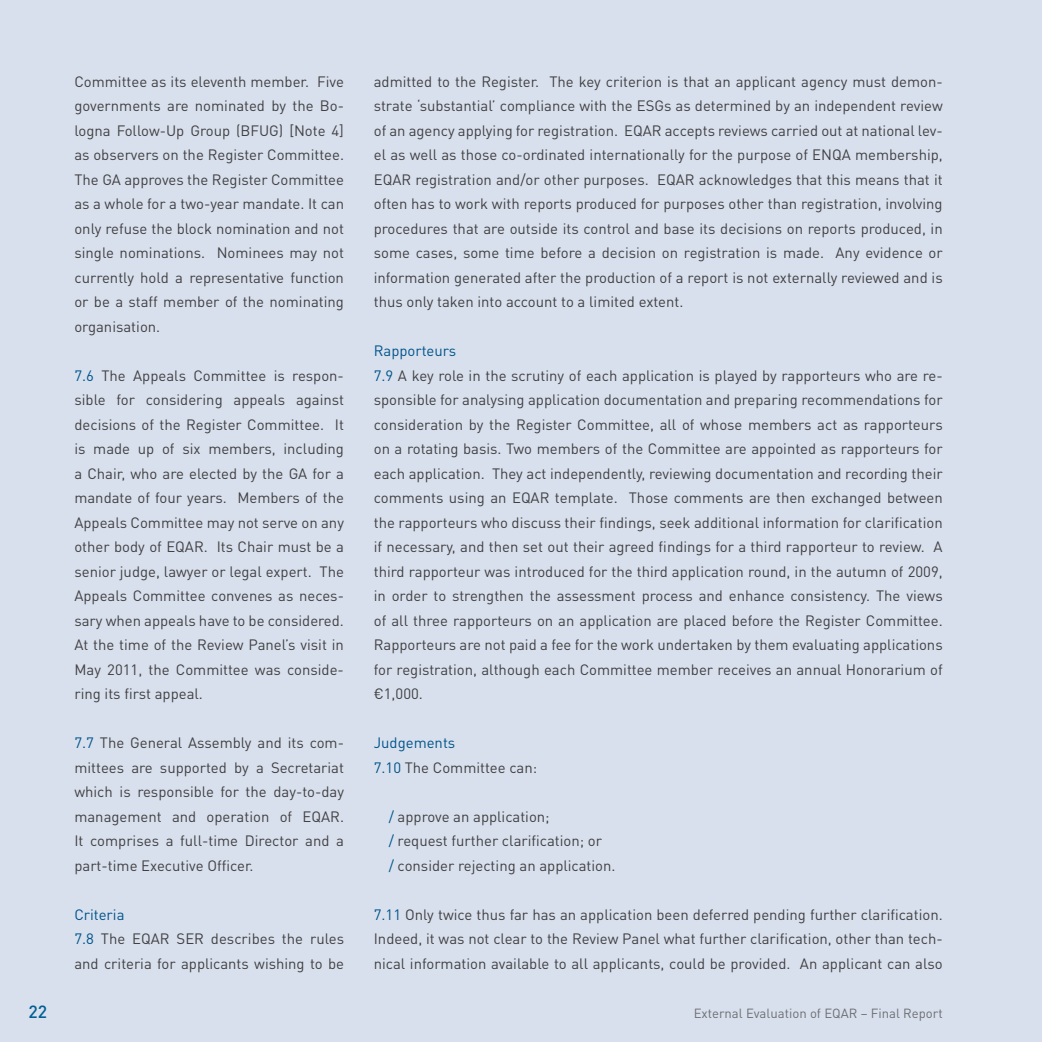
<style>
.page{position:relative;width:1042px;height:1042px;background:#fff}
.page>*{position:absolute;margin:0;border:0;box-sizing:border-box;transform-origin:0 0}
.t1{font:500 17.5px "DINOT";color:#005f94}
.t2{font:14.88px/24.5px "DINOT";color:#414042;text-align:justify}
.t3{font:13.12px "DINOT";color:#6d6e71}
.s1{color:#00548b}
</style>
<div class="page">
<div style="left:0;top:0;width:1041px;height:1042px;background:#d8e0ed"></div>
<p class="t2" style="left:74px;top:68px;width:271px">Committee as its eleventh member. Five governments are nominated by the Bo&shy;logna Follow-Up Group (BFUG) [Note 4] as observers on the Register Committee.<br>The GA approves the Register Committee as a whole for a two-year mandate. It can only refuse the block nomination and not single nominations. Nominees may not currently hold a representative function or be a staff member of the nominating organisation.</p>
<p class="t2" style="left:74px;top:362px;width:271px"><span class="s1">7.6</span> The Appeals Committee is respon&shy;sible for considering appeals against decisions of the Register Committee. It is made up of six members, including a Chair, who are elected by the GA for a mandate of four years. Members of the Appeals Committee may not serve on any other body of EQAR. Its Chair must be a senior judge, lawyer or legal expert. The Appeals Committee convenes as neces&shy;sary when appeals have to be considered.<br>At the time of the Review Panel’s visit in May 2011, the Committee was conside&shy;ring its first appeal.</p>
<p class="t2" style="left:74px;top:730px;width:271px"><span class="s1">7.7</span> The General Assembly and its com&shy;mittees are supported by a Secretariat which is responsible for the day-to-day management and operation of EQAR.<br>It comprises a full-time Director and a part-time Executive Officer.</p>
<p class="t2" style="left:74px;top:901px;width:271px;text-align:left"><span class="s1">Criteria<br>7.8</span> The EQAR SER describes the rules and criteria for applicants wishing to be</p>
<p class="t2" style="left:374px;top:68px;width:570px">admitted to the Register. The key criterion is that an applicant agency must demon&shy;strate ‘substantial’ compliance with the ESGs as determined by an independent review of an agency applying for registration. EQAR accepts reviews carried out at national lev&shy;el as well as those co-ordinated internationally for the purpose of ENQA membership, EQAR registration and/or other purposes. EQAR acknowledges that this means that it often has to work with reports produced for purposes other than registration, involving procedures that are outside its control and base its decisions on reports produced, in some cases, some time before a decision on registration is made. Any evidence or information generated after the production of a report is not externally reviewed and is thus only taken into account to a limited extent.</p>
<p class="t2" style="left:374px;top:338px;width:570px;text-align:left"><span class="s1">Rapporteurs<br>7.9</span> A key role in the scrutiny of each application is played by rapporteurs who are re&shy;sponsible for analysing application documentation and preparing recommendations for consideration by the Register Committee, all of whose members act as rapporteurs on a rotating basis. Two members of the Committee are appointed as rapporteurs for each application. They act independently, reviewing documentation and recording their comments using an EQAR template. Those comments are then exchanged between the rapporteurs who discuss their findings, seek additional information for clarification if necessary, and then set out their agreed findings for a third rapporteur to review. A third rapporteur was introduced for the third application round, in the autumn of 2009, in order to strengthen the assessment process and enhance consistency. The views of all three rapporteurs on an application are placed before the Register Committee.<br>Rapporteurs are not paid a fee for the work undertaken by them evaluating applications for registration, although each Committee member receives an annual Honorarium of €1,000.</p>
<p class="t2" style="left:374px;top:730px;width:165px"><span class="s1">Judgements<br>7.10</span> The Committee can:</p>
<p class="t2" style="left:389px;top:803px;width:228px;text-align:left"><span class="s1">/</span> approve an application;<br><span class="s1">/</span> request further clarification; or<br><span class="s1">/</span> consider rejecting an application.</p>
<p class="t2" style="left:374px;top:901px;width:570px"><span class="s1">7.11</span> Only twice thus far has an application been deferred pending further clarification.<br>Indeed, it was not clear to the Review Panel what further clarification, other than tech&shy;nical information available to all applicants, could be provided. An applicant can also</p>
<p class="t1" style="left:28px;top:999px;width:20px">22</p>
<p class="t3" style="left:694px;top:1004px;width:250px">External Evaluation of EQAR – Final Report</p>
<p class="t3" style="left:827px;top:1004px;width:116px">Annual Report 2011</p>
</div>
